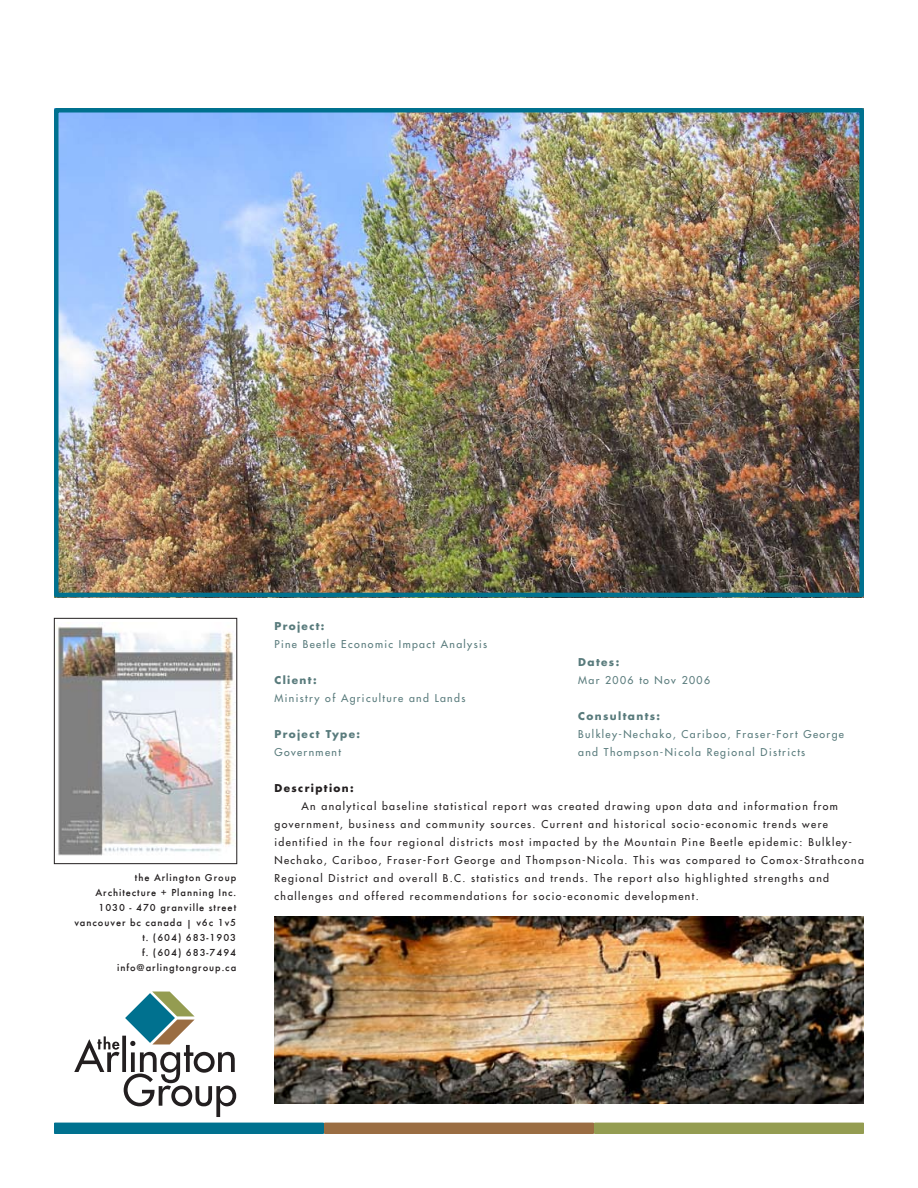
<style>
.page{position:relative;width:918px;height:1188px;background:#fff}
.page>*{position:absolute;margin:0;border:0;box-sizing:border-box;transform-origin:0 0}
.t1{font:10.5px/18px "Futura";letter-spacing:.13em;color:#231f20}
.t2{font:10.5px/18px "Futura";letter-spacing:.13em;color:#597b7c}
.t3{font:500 10.5px/15px "Futura T";letter-spacing:.09em;color:#231f20;text-align:right}
.t4{font:700 10.5px "Futura";letter-spacing:.13em;color:#597b7c}
.t5{font:700 10.5px "Futura";letter-spacing:.13em;color:#231f20}
</style>
<div class="page">
<svg style="left:74px;top:991px;width:162px;height:126px"></svg>
<div style="left:54px;top:1123px;width:270px;height:11px;background:#00718f"></div>
<div style="left:324px;top:1123px;width:270px;height:11px;background:#9a6d42"></div>
<div style="left:594px;top:1123px;width:270px;height:11px;background:#949c51"></div>
<img style="left:59px;top:113px;width:800px;height:479px">
<div style="left:54px;top:108px;width:810px;height:489px;border:4px solid #00718f"></div>
<img style="left:57px;top:626px;width:178px;height:230px">
<div style="left:54px;top:618px;width:183px;height:246px;border:1px solid #231f20"></div>
<img style="left:274px;top:917px;width:590px;height:186px">
<p class="t3" style="left:74px;top:870px;width:163px">the Arlington Group<br>Architecture + Planning Inc.<br>1030 - 470 granville street vancouver bc canada | v6c 1v5 t. (604) 683-1903<br>f. (604) 683-7494 info@arlingtongroup.ca</p>
<p class="t4" style="left:275px;top:619px;width:52px">Project:</p>
<p class="t2" style="left:275px;top:635px;width:214px">Pine Beetle Economic Impact Analysis</p>
<p class="t4" style="left:275px;top:673px;width:44px">Client:</p>
<p class="t2" style="left:275px;top:689px;width:192px">Ministry of Agriculture and Lands</p>
<p class="t4" style="left:275px;top:727px;width:87px">Project Type:</p>
<p class="t2" style="left:275px;top:743px;width:68px">Government</p>
<p class="t4" style="left:578px;top:655px;width:43px">Dates:</p>
<p class="t2" style="left:578px;top:671px;width:133px">Mar 2006 to Nov 2006</p>
<p class="t4" style="left:578px;top:709px;width:83px">Consultants:</p>
<p class="t2" style="left:578px;top:725px;width:267px">Bulkley-Nechako, Cariboo, Fraser-Fort George and Thompson-Nicola Regional Districts</p>
<p class="t5" style="left:275px;top:781px;width:81px">Description:</p>
<p class="t1" style="left:275px;top:797px;width:591px;text-indent:27px">An analytical baseline statistical report was created drawing upon data and information from government, business and community sources. Current and historical socio-economic trends were identified in the four regional districts most impacted by the Mountain Pine Beetle epidemic: Bulkley-Nechako, Cariboo, Fraser-Fort George and Thompson-Nicola. This was compared to Comox-Strathcona Regional District and overall B.C. statistics and trends. The report also highlighted strengths and challenges and offered recommendations for socio-economic development.</p>
</div>
